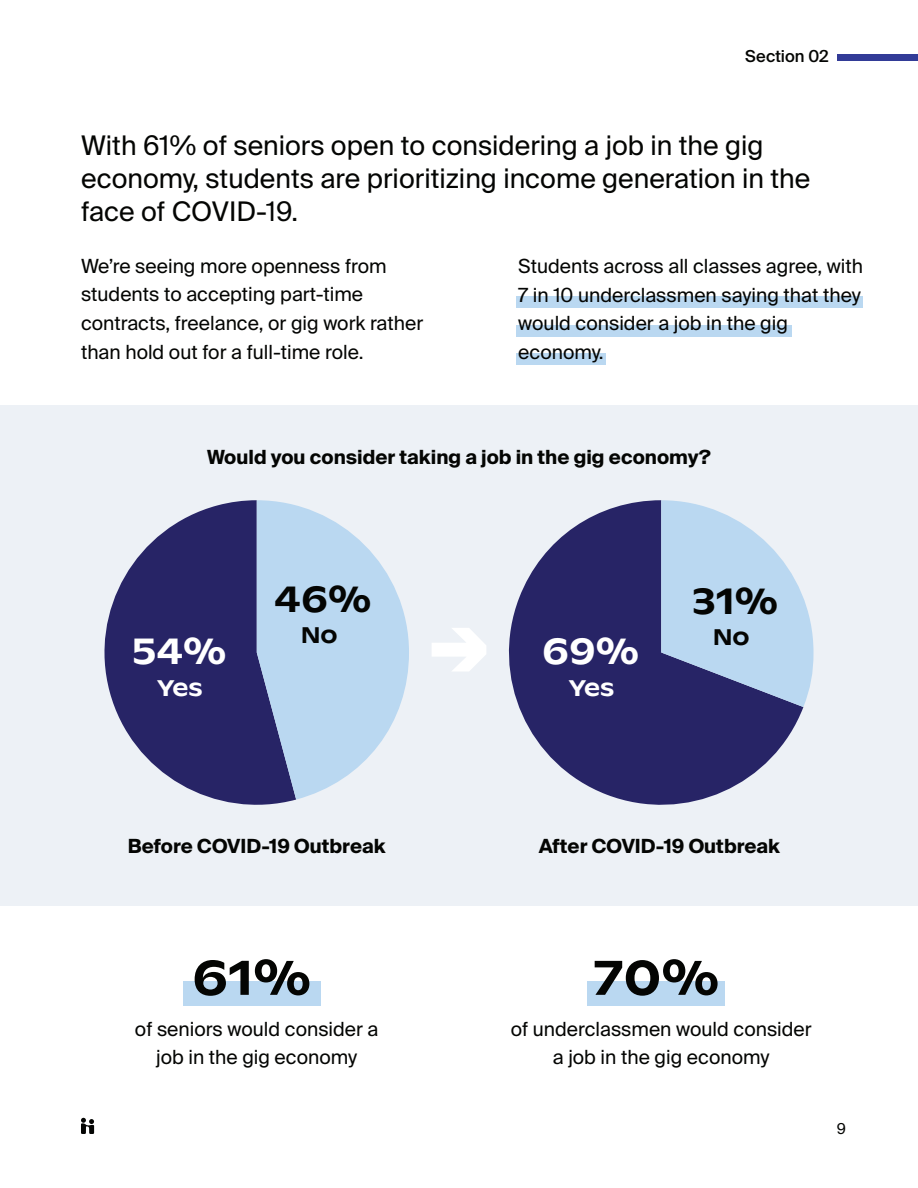
<style>
.page{position:relative;width:918px;height:1188px;background:#fff}
.page>*{position:absolute;margin:0;border:0;box-sizing:border-box;transform-origin:0 0}
.t1{font:500 51px "Ginto Nord";color:#040503}
.t2{font:500 38.25px "Ginto Nord";color:#fff}
.t3{font:500 38.25px "Ginto Nord";color:#040503}
.t4{font:27px/33px "Suisse Intl";color:#040503}
.t5{font:500 22.5px "Ginto Nord";letter-spacing:-.055em;color:#fff}
.t6{font:500 22.5px "Ginto Nord";color:#040503}
.t7{font:19.5px/28.5px "Suisse Intl";color:#040503}
.t8{font:700 19.5px "Suisse Intl";color:#040503}
.t9{font:500 16.5px "Suisse Intl";color:#040503}
.t10{font:15px "Suisse Intl";color:#040503}
</style>
<div class="page">
<div style="left:0;top:405px;width:918px;height:501px;background:#edf1f6"></div>
<div style="left:837px;top:54px;width:81px;height:7px;background:#323b97"></div>
<div style="left:516px;top:296px;width:347px;height:12px;background:#bad8f1"></div>
<div style="left:516px;top:325px;width:276px;height:11px;background:#bad8f1"></div>
<div style="left:516px;top:353px;width:89px;height:12px;background:#bad8f1"></div>
<svg style="left:104px;top:500px;width:190px;height:305px;fill:#272466"></svg>
<svg style="left:257px;top:500px;width:152px;height:300px;fill:#bad8f1"></svg>
<svg style="left:508px;top:500px;width:295px;height:305px;fill:#272466"></svg>
<svg style="left:661px;top:500px;width:153px;height:207px"></svg>
<svg style="left:432px;top:628px;width:54px;height:43px"></svg>
<div style="left:183px;top:981px;width:137px;height:25px;background:#bad8f1"></div>
<div style="left:587px;top:981px;width:138px;height:25px;background:#bad8f1"></div>
<svg style="left:81px;top:1118px;width:13px;height:16px"></svg>
<p class="t9" style="left:745px;top:46px;width:85px">Section 02</p>
<h3 class="t4" style="left:81px;top:129px;width:731px">With 61% of seniors open to considering a job in the gig economy, students are prioritizing income generation in the face of COVID-19.</h3>
<p class="t7" style="left:81px;top:252px;width:344px">We’re seeing more openness from students to accepting part-time contracts, freelance, or gig work rather than hold out for a full-time role.</p>
<p class="t7" style="left:518px;top:252px;width:346px">Students across all classes agree, with<br>7 in 10 underclassmen saying that they would consider a job in the gig economy.</p>
<p class="t8" style="left:207px;top:446px;width:505px">Would you consider taking a job in the gig economy?</p>
<h2 class="t2" style="left:132px;top:622px;width:96px">54%</h2>
<p class="t5" style="left:157px;top:671px;width:47px">Yes</p>
<h2 class="t3" style="left:275px;top:570px;width:98px">46%</h2>
<p class="t6" style="left:301px;top:619px;width:38px">No</p>
<h2 class="t2" style="left:542px;top:622px;width:99px">69%</h2>
<p class="t5" style="left:568px;top:671px;width:47px">Yes</p>
<h2 class="t3" style="left:692px;top:572px;width:88px">31%</h2>
<p class="t6" style="left:713px;top:621px;width:38px">No</p>
<p class="t8" style="left:128px;top:835px;width:259px">Before COVID-19 Outbreak</p>
<p class="t8" style="left:539px;top:835px;width:243px">After COVID-19 Outbreak</p>
<h1 class="t1" style="left:192px;top:939px;width:120px">61%</h1>
<h1 class="t1" style="left:593px;top:939px;width:128px">70%</h1>
<p class="t7" style="left:135px;top:1015px;width:245px;text-align:center">of seniors would consider a job in the gig economy</p>
<p class="t7" style="left:511px;top:1015px;width:303px;text-align:center">of underclassmen would consider a job in the gig economy</p>
<p class="t10" style="left:837px;top:1120px;width:11px">9</p>
</div>
